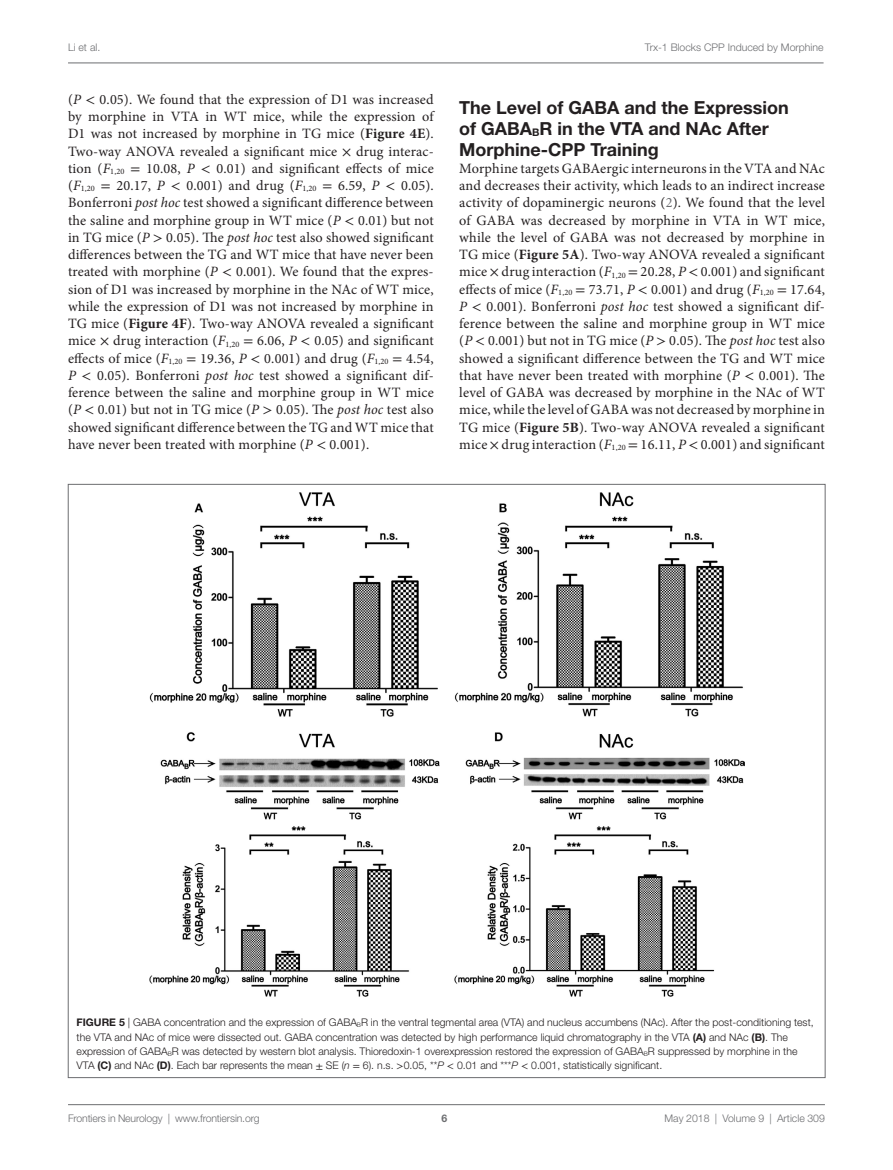
<style>
.page{position:relative;width:893px;height:1170px;background:#fff}
.page>*{position:absolute;margin:0;border:0;box-sizing:border-box;transform-origin:0 0}
.t1{font:700 18px/21px "Helvetica Neue LT Std";color:#231f20}
.t2{font:14.25px/17.2px "Minion Pro";letter-spacing:.015em;color:#231f20;text-align:justify}
.t3{font:300 10.5px/14.2px "Helvetica Neue LT Std";color:#231f20}
.t4{font:300 10.5px "Helvetica Neue LT Std";color:#6c6d70}
.t5{font:700 10.5px "Helvetica Neue LT Std";color:#6c6d70}
.s1{font-style:italic}
.s2{font-family:"STIX General"}
.s3{font-weight:700}
.s4{color:#6c6d70}
.s5{font-family:"STIX General";font-weight:400}
</style>
<div class="page">
<img style="left:149px;top:492px;width:595px;height:504px">
<hr style="left:68px;top:63px;width:756px;height:1px;background:#6c6d70">
<hr style="left:68px;top:1104px;width:757px;height:1px;background:#6c6d70">
<p class="t4" style="left:68px;top:41px;width:34px">Li et al.</p>
<p class="t4" style="left:645px;top:41px;width:180px">Trx-1 Blocks CPP Induced by Morphine</p>
<p class="t2" style="left:68px;top:91px;width:367px">(<span class="s1">P</span> <span class="s2">&lt;</span> 0.05). We found that the expression of D1 was increased by morphine in VTA in WT mice, while the expression of D1 was not increased by morphine in TG mice (<span class="s3">Figure 4E</span>).<br>Two-way ANOVA revealed a significant mice <span class="s2">×</span> drug interac&shy;tion (<span class="s1">F</span><sub>1,20</sub> <span class="s2">=</span> 10.08, <span class="s1">P</span> <span class="s2">&lt;</span> 0.01) and significant effects of mice (<span class="s1">F</span><sub>1,20</sub> <span class="s2">=</span> 20.17, <span class="s1">P</span> <span class="s2">&lt;</span> 0.001) and drug (<span class="s1">F</span><sub>1,20</sub> <span class="s2">=</span> 6.59, <span class="s1">P</span> <span class="s2">&lt;</span> 0.05).<br>Bonferroni <span class="s1">post hoc</span> test showed a significant difference between the saline and morphine group in WT mice (<span class="s1">P</span> <span class="s2">&lt;</span> 0.01) but not in TG mice (<span class="s1">P</span> <span class="s2">&gt;</span> 0.05). The <span class="s1">post hoc</span> test also showed significant differences between the TG and WT mice that have never been treated with morphine (<span class="s1">P</span> <span class="s2">&lt;</span> 0.001). We found that the expres&shy;sion of D1 was increased by morphine in the NAc of WT mice, while the expression of D1 was not increased by morphine in TG mice (<span class="s3">Figure 4F</span>). Two-way ANOVA revealed a significant mice <span class="s2">×</span> drug interaction (<span class="s1">F</span><sub>1,20</sub> <span class="s2">=</span> 6.06, <span class="s1">P</span> <span class="s2">&lt;</span> 0.05) and significant effects of mice (<span class="s1">F</span><sub>1,20</sub> <span class="s2">=</span> 19.36, <span class="s1">P</span> <span class="s2">&lt;</span> 0.001) and drug (<span class="s1">F</span><sub>1,20</sub> <span class="s2">=</span> 4.54, <span class="s1">P</span> <span class="s2">&lt;</span> 0.05). Bonferroni <span class="s1">post hoc</span> test showed a significant dif&shy;ference between the saline and morphine group in WT mice (<span class="s1">P</span> <span class="s2">&lt;</span> 0.01) but not in TG mice (<span class="s1">P</span> <span class="s2">&gt;</span> 0.05). The <span class="s1">post hoc</span> test also showed significant difference between the TG and WT mice that have never been treated with morphine (<span class="s1">P</span> <span class="s2">&lt;</span> 0.001).</p>
<p class="t1" style="left:459px;top:96px;width:331px">The Level of GABA and the Expression of GABA<sub>B</sub>R in the VTA and NAc After<br>Morphine-CPP Training</p>
<p class="t2" style="left:459px;top:160px;width:367px">Morphine targets GABAergic interneurons in the VTA and NAc and decreases their activity, which leads to an indirect increase activity of dopaminergic neurons (<span class="s4">2</span>). We found that the level of GABA was decreased by morphine in VTA in WT mice, while the level of GABA was not decreased by morphine in TG mice (<span class="s3">Figure 5A</span>). Two-way ANOVA revealed a significant mice <span class="s2">×</span> drug interaction (<span class="s1">F</span><sub>1,20</sub> <span class="s2">=</span> 20.28, <span class="s1">P</span> <span class="s2">&lt;</span> 0.001) and significant effects of mice (<span class="s1">F</span><sub>1,20</sub> <span class="s2">=</span> 73.71, <span class="s1">P</span> <span class="s2">&lt;</span> 0.001) and drug (<span class="s1">F</span><sub>1,20</sub> <span class="s2">=</span> 17.64, <span class="s1">P</span> <span class="s2">&lt;</span> 0.001). Bonferroni <span class="s1">post hoc</span> test showed a significant dif&shy;ference between the saline and morphine group in WT mice (<span class="s1">P</span> <span class="s2">&lt;</span> 0.001) but not in TG mice (<span class="s1">P</span> <span class="s2">&gt;</span> 0.05). The <span class="s1">post hoc</span> test also showed a significant difference between the TG and WT mice that have never been treated with morphine (<span class="s1">P</span> <span class="s2">&lt;</span> 0.001). The level of GABA was decreased by morphine in the NAc of WT mice, while the level of GABA was not decreased by morphine in TG mice (<span class="s3">Figure 5B</span>). Two-way ANOVA revealed a significant mice <span class="s2">×</span> drug interaction (<span class="s1">F</span><sub>1,20</sub> <span class="s2">=</span> 16.11, <span class="s1">P</span> <span class="s2">&lt;</span> 0.001) and significant</p>
<p class="t3" style="left:77px;top:1015px;width:739px"><span class="s3">Figure 5</span> | GABA concentration and the expression of GABA<sub>B</sub>R in the ventral tegmental area (VTA) and nucleus accumbens (NAc). After the post-conditioning test, the VTA and NAc of mice were dissected out. GABA concentration was detected by high performance liquid chromatography in the VTA <span class="s3">(A)</span> and NAc <span class="s3">(B)</span>. The expression of GABA<sub>B</sub>R was detected by western blot analysis. Thioredoxin-1 overexpression restored the expression of GABA<sub>B</sub>R suppressed by morphine in the VTA <span class="s3">(C)</span> and NAc <span class="s3">(D)</span>. Each bar represents the mean <span class="s5">±</span> SE (<span class="s1">n</span> <span class="s5">=</span> 6). n.s. <span class="s5">&gt;</span>0.05, **<span class="s1">P</span> <span class="s5">&lt;</span> 0.01 and ***<span class="s1">P</span> <span class="s5">&lt;</span> 0.001, statistically significant.</p>
<p class="t4" style="left:68px;top:1111px;width:193px">Frontiers in Neurology | www.frontiersin.org</p>
<p class="t4" style="left:665px;top:1111px;width:162px">May 2018 | Volume 9 | Article 309</p>
<p class="t5" style="left:441px;top:1111px;width:7px">6</p>
</div>
